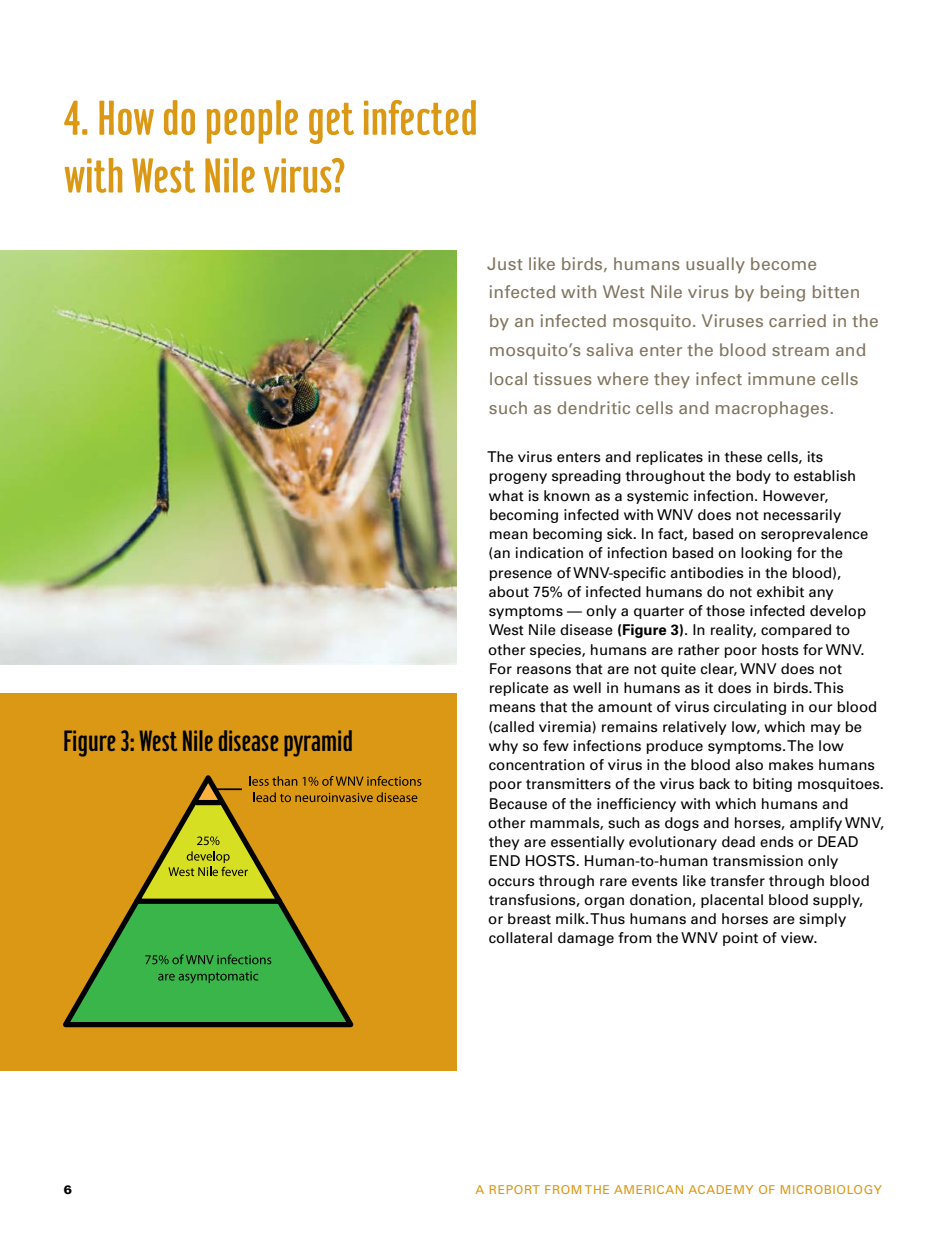
<style>
.page{position:relative;width:945px;height:1260px;background:#fff}
.page>*{position:absolute;margin:0;border:0;box-sizing:border-box;transform-origin:0 0}
._01-Section_Header{font:300 52.5px/57.8px "Hamilton";color:#da9814}
.Box_-_Head{font:300 31.5px "Hamilton";color:#000}
.Intro_Para{font:17.5px/28.9px "Univers";letter-spacing:.01em;color:#81755f}
.Text{font:14.88px/19.2px "Univers";color:#000}
.t1{font:12.25px "Univers";letter-spacing:.05em;color:#da9814}
.t2{font:900 12.25px "Univers";color:#000}
.s1{font-weight:700}
</style>
<div class="page">
<img style="left:0;top:250px;width:457px;height:414px">
<div style="left:0;top:693px;width:457px;height:378px;background:#da9814"></div>
<svg style="left:63px;top:775px;width:291px;height:253px"></svg>
<svg style="left:65px;top:776px;width:356px;height:249px"></svg>
<hr style="left:217px;top:788px;width:25px;height:2px;background:#000">
<p class="_01-Section_Header" style="left:64px;top:89px;width:415px">4. How do people get infected with West Nile virus?</p>
<p class="Box_-_Head" style="left:63px;top:725px;width:291px">Figure 3: West Nile disease pyramid</p>
<p class="Intro_Para" style="left:487px;top:249px;width:393px">Just like birds, humans usually become infected with West Nile virus by being bitten by an infected mosquito. Viruses carried in the mosquito’s saliva enter the blood stream and local tissues where they infect immune cells such as dendritic cells and macrophages.</p>
<p class="Text" style="left:487px;top:447px;width:398px">The virus enters and replicates in these cells, its progeny spreading throughout the body to establish what is known as a systemic infection. However, becoming infected with WNV does not necessarily<br>mean becoming sick. In fact, based on seroprevalence (an indication of infection based on looking for the presence of WNV-specific antibodies in the blood),<br>about 75% of infected humans do not exhibit any symptoms — only a quarter of those infected develop West Nile disease <span class="s1">(Figure 3)</span>. In reality, compared to other species, humans are rather poor hosts for WNV.<br>For reasons that are not quite clear, WNV does not replicate as well in humans as it does in birds. This means that the amount of virus circulating in our blood (called viremia) remains relatively low, which may be why so few infections produce symptoms. The low concentration of virus in the blood also makes humans poor transmitters of the virus back to biting mosquitoes.<br>Because of the inefficiency with which humans and other mammals, such as dogs and horses, amplify WNV, they are essentially evolutionary dead ends or DEAD END HOSTS. Human-to-human transmission only occurs through rare events like transfer through blood transfusions, organ donation, placental blood supply,<br>or breast milk. Thus humans and horses are simply collateral damage from the WNV point of view.</p>
<p class="t2" style="left:64px;top:1182px;width:10px">6</p>
<p class="t1" style="left:476px;top:1182px;width:408px">A REPORT FROM THE AMERICAN ACADEMY OF MICROBIOLOGY</p>
</div>
